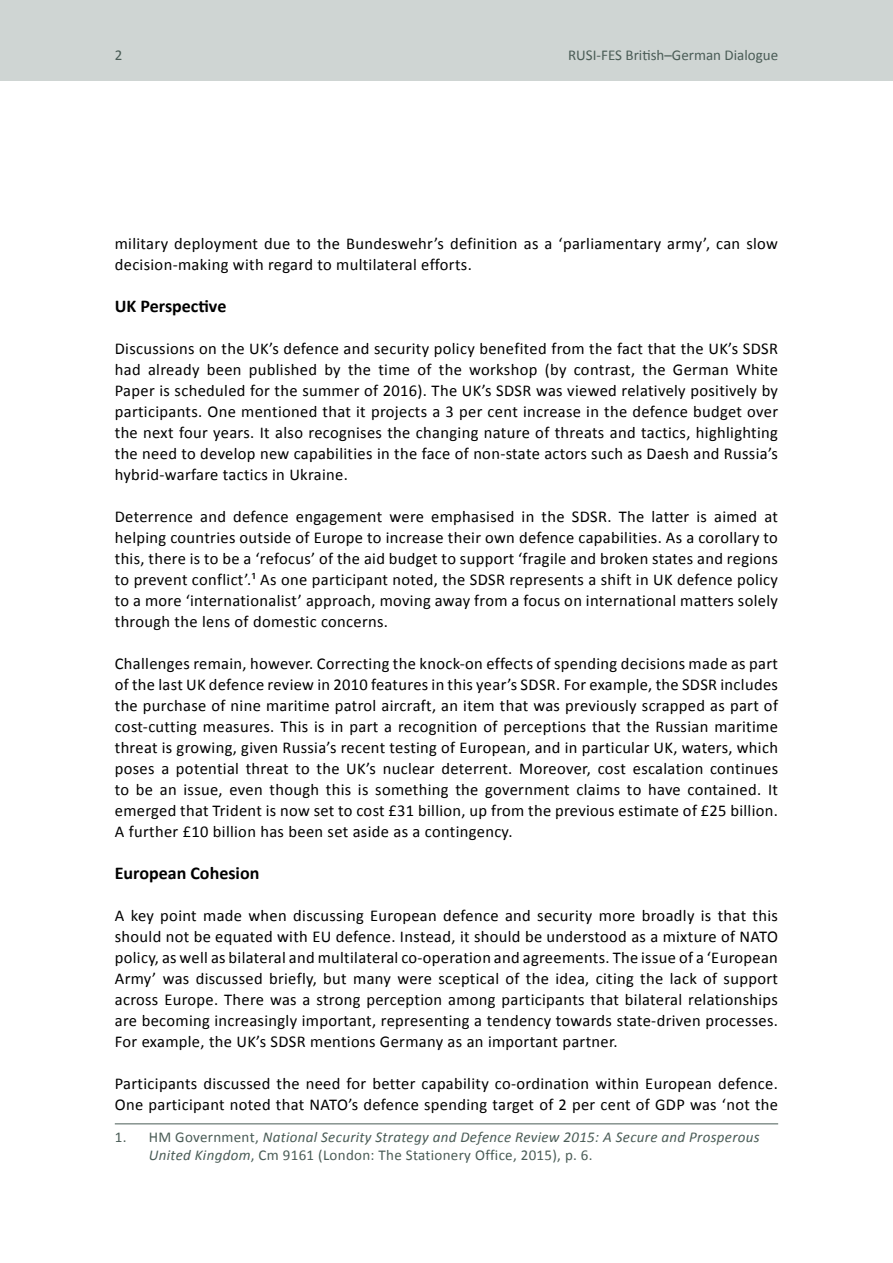
<style>
.page{position:relative;width:893px;height:1263px;background:#fff}
.page>*{position:absolute;margin:0;border:0;box-sizing:border-box;transform-origin:0 0}
.t1{font:700 18px "Calibri";color:#000}
.t2{font:16.5px/21px "Calibri";letter-spacing:.02em;color:#000;text-align:justify}
.t3{font:italic 15px/18px "Calibri";letter-spacing:.02em;color:#4a5c56}
.t4{font:15px "Calibri";color:#4a5c56}
.s1{font-style:normal}
</style>
<div class="page">
<div style="left:0;top:0;width:893px;height:81px;background:#cfd5d3"></div>
<hr style="left:115px;top:1123px;width:663px;height:1px;background:#4a5c56">
<p class="t4" style="left:115px;top:45px;width:9px">2</p>
<p class="t4" style="left:568px;top:45px;width:211px">RUSI-FES British–German Dialogue</p>
<p class="t2" style="left:115px;top:233px;width:665px">military deployment due to the Bundeswehr’s definition as a ‘parliamentary army’, can slow decision-making with regard to multilateral efforts.</p>
<p class="t1" style="left:115px;top:294px;width:113px">UK Perspective</p>
<p class="t2" style="left:115px;top:338px;width:665px">Discussions on the UK’s defence and security policy benefited from the fact that the UK’s SDSR had already been published by the time of the workshop (by contrast, the German White Paper is scheduled for the summer of 2016). The UK’s SDSR was viewed relatively positively by participants. One mentioned that it projects a 3 per cent increase in the defence budget over the next four years. It also recognises the changing nature of threats and tactics, highlighting the need to develop new capabilities in the face of non-state actors such as Daesh and Russia’s hybrid-warfare tactics in Ukraine.</p>
<p class="t2" style="left:115px;top:506px;width:665px">Deterrence and defence engagement were emphasised in the SDSR. The latter is aimed at helping countries outside of Europe to increase their own defence capabilities. As a corollary to this, there is to be a ‘refocus’ of the aid budget to support ‘fragile and broken states and regions to prevent conflict’.1 As one participant noted, the SDSR represents a shift in UK defence policy to a more ‘internationalist’ approach, moving away from a focus on international matters solely through the lens of domestic concerns.</p>
<p class="t2" style="left:115px;top:653px;width:665px">Challenges remain, however. Correcting the knock-on effects of spending decisions made as part of the last UK defence review in 2010 features in this year’s SDSR. For example, the SDSR includes the purchase of nine maritime patrol aircraft, an item that was previously scrapped as part of cost-cutting measures. This is in part a recognition of perceptions that the Russian maritime threat is growing, given Russia’s recent testing of European, and in particular UK, waters, which poses a potential threat to the UK’s nuclear deterrent. M oreover, cost escalation continues to be an issue, even though this is something the government claims to have contained. It emerged that Trident is now set to cost £31 billion, up from the previous estimate of £25 billion.<br>A further £10 billion has been set aside as a contingency.</p>
<p class="t1" style="left:115px;top:861px;width:146px">European Cohesion</p>
<p class="t2" style="left:115px;top:905px;width:665px">A key point made when discussing European defence and security more broadly is that this should not be equated with EU defence. Instead, it should be understood as a mixture of NATO policy, as well as bilateral and multilateral co-operation and agreements. The issue of a ‘European Army’ was discussed briefly, but many were sceptical of the idea, citing the lack of support across Europe. There was a strong perception among participants that bilateral relationships are becoming increasingly important, representing a tendency towards state-driven processes.<br>For example, the UK’s SDSR mentions Germany as an important partner.</p>
<p class="t2" style="left:115px;top:1073px;width:665px">Participants discussed the need for better capability co-ordination within European defence.<br>One participant noted that NATO’s defence spending target of 2 per cent of GDP was ‘not the</p>
<p class="t3" style="left:149px;top:1127px;width:612px;text-indent:-34px"><span class="s1">1. HM Government,</span> National Security Strategy and Defence Review 2015: A Secure and Prosperous<br>United Kingdom<span class="s1">, Cm 9161 (London: The Stationery Office, 2015), p. 6.</span></p>
</div>
